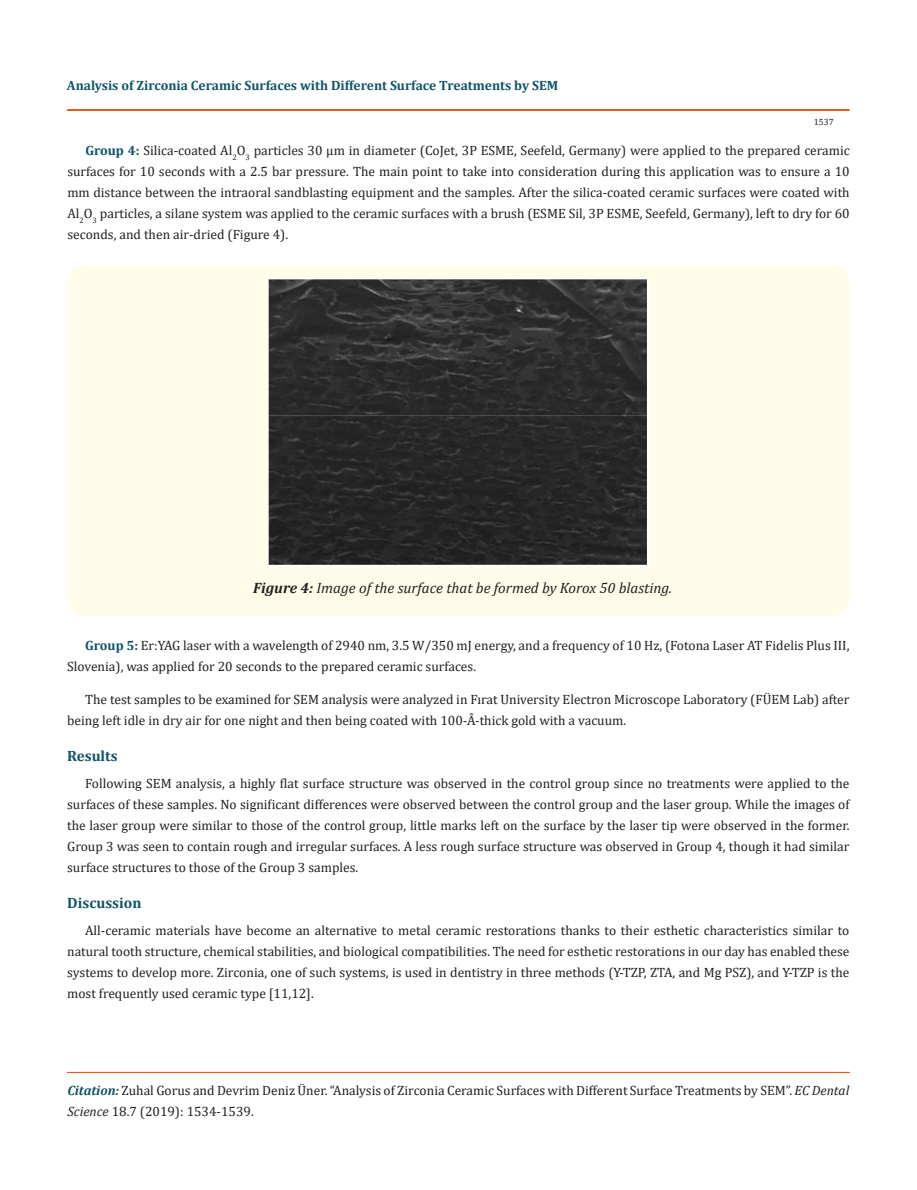
<style>
.page{position:relative;width:917px;height:1190px;background:#fff}
.page>*{position:absolute;margin:0;border:0;box-sizing:border-box;transform-origin:0 0}
.t1{font:italic 15px "Cambria";color:#231f20}
.t2{font:700 15px "Cambria";color:#0e546a}
.t3{font:13.5px/21px "Cambria";color:#231f20}
.t4{font:700 13.5px "Cambria";color:#0e546a}
.t5{font:9px "Cambria";color:#231f20}
.s1{font-weight:700;color:#0e546a}
.s2{font-weight:700}
.s3{font-weight:700;font-style:italic;color:#0e546a}
.s4{font-style:italic}
</style>
<div class="page">
<div style="left:67px;top:1072px;width:782px;height:1px;border:1px solid #e05d1a"></div>
<div style="left:67px;top:110px;width:782px;height:1px;border:1px solid #e05d1a"></div>
<div style="left:67px;top:265px;width:782px;height:351px;background:#fffde9;border-radius:18px"></div>
<img style="left:269px;top:279px;width:379px;height:287px">
<p class="t4" style="left:67px;top:76px;width:493px">Analysis of Zirconia Ceramic Surfaces with Different Surface Treatments by SEM</p>
<p class="t5" style="left:814px;top:117px;width:21px">1537</p>
<p class="t3" style="left:67px;top:140px;width:783px;text-align:justify;text-indent:18px"><span class="s1">Group 4:</span> Silica-coated Al<sub>2</sub>O<sub>3</sub> particles 30 μm in diameter (CoJet, 3P ESME, Seefeld, Germany) were applied to the prepared ceramic surfaces for 10 seconds with a 2.5 bar pressure. The main point to take into consideration during this application was to ensure a 10 mm distance between the intraoral sandblasting equipment and the samples. After the silica-coated ceramic surfaces were coated with Al<sub>2</sub>O<sub>3</sub> particles, a silane system was applied to the ceramic surfaces with a brush (ESME Sil, 3P ESME, Seefeld, Germany), left to dry for 60 seconds, and then air-dried (Figure 4).</p>
<p class="t1" style="left:253px;top:577px;width:420px"><span class="s2">Figure 4:</span> Image of the surface that be formed by Korox 50 blasting.</p>
<p class="t3" style="left:67px;top:634px;width:783px;text-indent:18px"><span class="s1">Group 5:</span> Er:YAG laser with a wavelength of 2940 nm, 3.5 W/350 mJ energy, and a frequency of 10 Hz, (Fotona Laser AT Fidelis Plus III,<br>Slovenia), was applied for 20 seconds to the prepared ceramic surfaces.</p>
<p class="t3" style="left:67px;top:688px;width:783px;text-indent:18px">The test samples to be examined for SEM analysis were analyzed in Fırat University Electron Microscope Laboratory (FÜEM Lab) after being left idle in dry air for one night and then being coated with 100-Â-thick gold with a vacuum.</p>
<p class="t2" style="left:67px;top:745px;width:52px">Results</p>
<p class="t3" style="left:67px;top:772px;width:783px;text-align:justify;text-indent:18px">Following SEM analysis, a highly flat surface structure was observed in the control group since no treatments were applied to the surfaces of these samples. No significant differences were observed between the control group and the laser group. While the images of the laser group were similar to those of the control group, little marks left on the surface by the laser tip were observed in the former.<br>Group 3 was seen to contain rough and irregular surfaces. A less rough surface structure was observed in Group 4, though it had similar surface structures to those of the Group 3 samples.</p>
<p class="t2" style="left:67px;top:892px;width:76px">Discussion</p>
<p class="t3" style="left:67px;top:919px;width:783px;text-align:justify;text-indent:18px">All-ceramic materials have become an alternative to metal ceramic restorations thanks to their esthetic characteristics similar to natural tooth structure, chemical stabilities, and biological compatibilities. The need for esthetic restorations in our day has enabled these systems to develop more. Zirconia, one of such systems, is used in dentistry in three methods (Y-TZP, ZTA, and Mg PSZ), and Y-TZP is the most frequently used ceramic type [11,12].</p>
<p class="t3" style="left:67px;top:1079px;width:783px"><span class="s3">Citation:</span> Zuhal Gorus and Devrim Deniz Üner. “Analysis of Zirconia Ceramic Surfaces with Different Surface Treatments by SEM”. <span class="s4">EC Dental<br>Science</span> 18.7 (2019): 1534-1539.</p>
</div>
